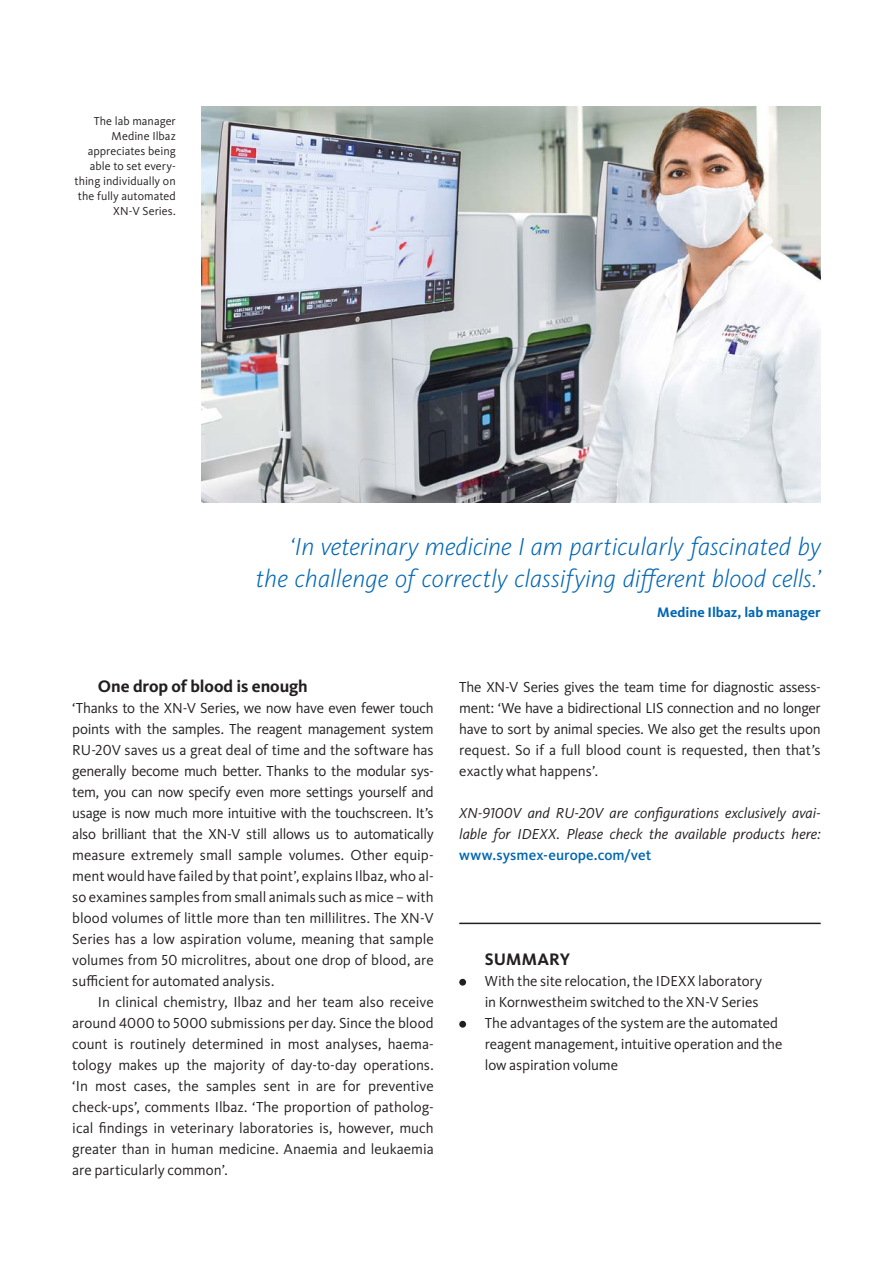
<style>
.page{position:relative;width:893px;height:1263px;background:#fff}
.page>*{position:absolute;margin:0;border:0;box-sizing:border-box;transform-origin:0 0}
.t1{font:italic 300 25.5px/31.5px "Kievit Pro";color:#0166b3;text-align:right}
.t2{font:700 17.25px "Kievit Pro";letter-spacing:-.005em;color:#231f20}
.t3{font:15px/21px "Kievit Pro";letter-spacing:-.005em;color:#231f20;text-align:justify}
.t4{font:italic 15px/21px "Kievit Pro";color:#231f20}
.t5{font:500 15px "Kievit Pro";letter-spacing:.005em;color:#0166b3}
.t6{font:700 14.25px "Kievit Pro";color:#0166b3}
.t7{font:12px/15px "Kievit Pro";letter-spacing:.005em;color:#231f20;text-align:right}
</style>
<div class="page">
<img style="left:201px;top:106px;width:620px;height:397px">
<div style="left:459px;top:979px;width:7px;height:7px;background:#231f20;border-radius:50%"></div>
<div style="left:459px;top:1021px;width:7px;height:7px;background:#231f20;border-radius:50%"></div>
<hr style="left:459px;top:923px;width:362px;height:1px;background:#231f20">
<p class="t7" style="left:74px;top:113px;width:103px">The lab manager<br>Medine Ilbaz appreciates being able to set every&shy;thing individually on the fully automated<br>XN-V Series.</p>
<h1 class="t1" style="left:256px;top:531px;width:566px">‘In veterinary medicine I am particularly fascinated by the challenge of correctly classifying different blood cells.’</h1>
<p class="t6" style="left:657px;top:603px;width:165px">Medine Ilbaz, lab manager</p>
<p class="t2" style="left:98px;top:675px;width:211px">One drop of blood is enough</p>
<p class="t3" style="left:72px;top:697px;width:363px">‘Thanks to the XN-V Series, we now have even fewer touch points with the samples. The reagent management system RU-20V saves us a great deal of time and the software has generally become much better. Thanks to the modular sys&shy;tem, you can now specify even more settings yourself and usage is now much more intuitive with the touchscreen. It’s also brilliant that the XN-V still allows us to automatically measure extremely small sample volumes. Other equip&shy;ment would have failed by that point’, explains Ilbaz, who al&shy;so examines samples from small animals such as mice – with blood volumes of little more than ten millilitres. The XN-V Series has a low aspiration volume, meaning that sample volumes from 50 microlitres, about one drop of blood, are sufficient for automated analysis.</p>
<p class="t3" style="left:72px;top:991px;width:363px;text-indent:26px">In clinical chemistry, Ilbaz and her team also receive around 4000 to 5000 submissions per day. Since the blood count is routinely determined in most analyses, haema&shy;tology makes up the majority of day-to-day operations. ‘In most cases, the samples sent in are for preventive check-ups’, comments Ilbaz. ‘The proportion of patholog&shy;ical findings in veterinary laboratories is, however, much greater than in human medicine. Anaemia and leukaemia are particularly common’.</p>
<p class="t3" style="left:459px;top:676px;width:363px">The XN-V Series gives the team time for diagnostic assess&shy;ment: ‘We have a bidirectional LIS connection and no longer have to sort by animal species. We also get the results upon request. So if a full blood count is requested, then that’s exactly what happens’.</p>
<p class="t4" style="left:459px;top:802px;width:363px">XN-9100V and RU-20V are configurations exclusively avai&shy;lable for IDEXX. Please check the available products here:</p>
<p class="t5" style="left:459px;top:846px;width:194px">www.sysmex-europe.com/vet</p>
<p class="t2" style="left:485px;top:948px;width:87px">SUMMARY</p>
<p class="t3" style="left:485px;top:970px;width:299px;text-align:left">With the site relocation, the IDEXX laboratory<br>in Kornwestheim switched to the XN-V Series The advantages of the system are the automated reagent management, intuitive operation and the low aspiration volume</p>
</div>
